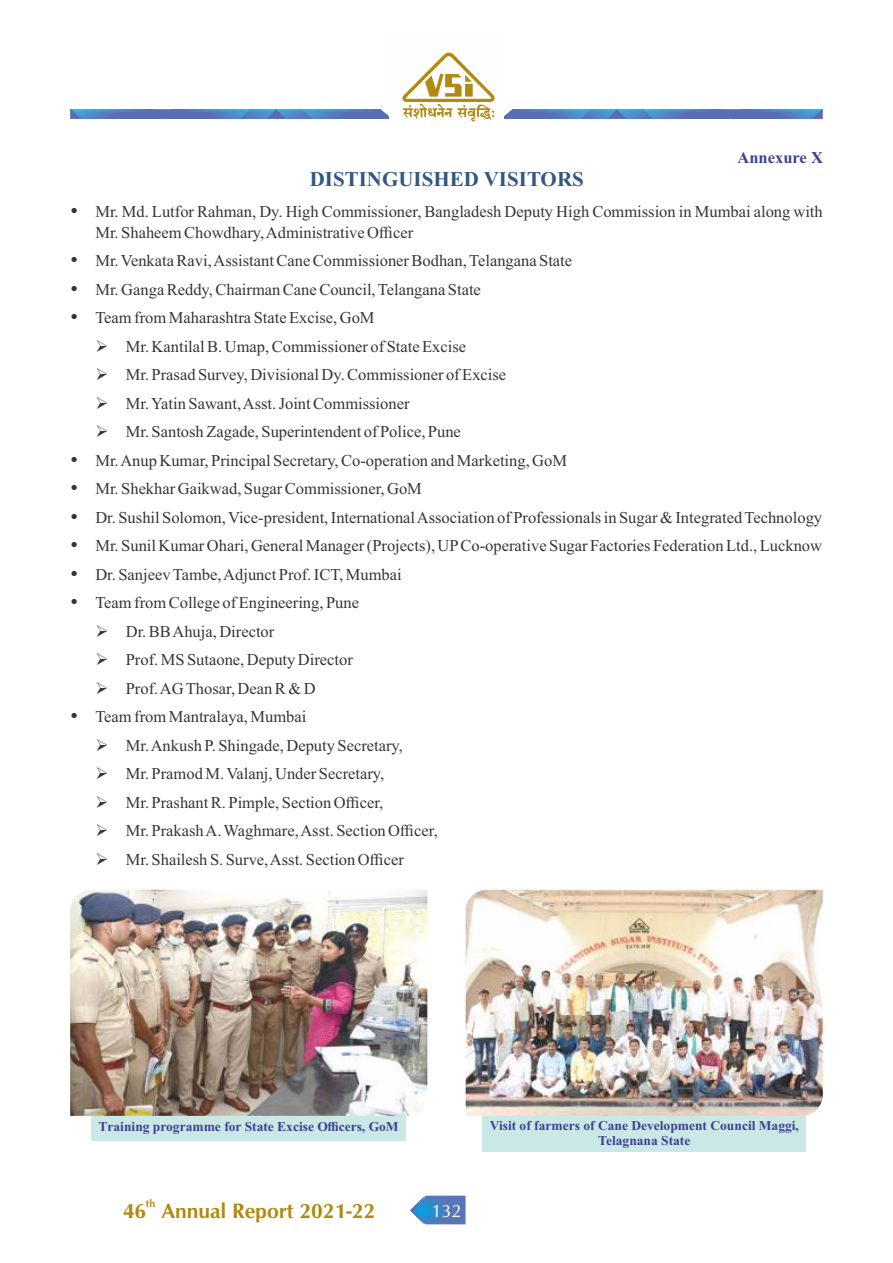
<style>
.page{position:relative;width:893px;height:1263px;background:#fff}
.page>*{position:absolute;margin:0;border:0;box-sizing:border-box;transform-origin:0 0}
.t1{font:700 21px "CG Omega";color:#b08a12}
.t2{font:700 21px "Times New Roman";color:#315782}
.t3{font:18px "Cg Omega";color:#fefefe}
.t4{font:16.5px/28.5px "Times New Roman";color:#373435}
.t5{font:700 16.5px "Times New Roman";color:#3e4095}
.t6{font:700 13.5px/15px "Times New Roman";color:#3e4095;text-align:center}
.t7{font:700 10.5px "CG Omega";color:#b08a12}
</style>
<div class="page">
<svg style="left:410px;top:1196px;width:55px;height:28px;background:#5c8fc8"></svg>
<svg style="left:504px;top:109px;width:319px;height:10px;background:#5281c0"></svg>
<svg style="left:70px;top:109px;width:319px;height:10px;background:#5281c0"></svg>
<svg style="left:402px;top:52px;width:93px;height:69px"></svg>
<div style="left:91px;top:1115px;width:315px;height:26px;background:#cae8e5"></div>
<div style="left:483px;top:1114px;width:323px;height:38px;background:#cae8e5"></div>
<img style="left:70px;top:890px;width:357px;height:226px">
<img style="left:466px;top:890px;width:357px;height:225px">
<p class="t2" style="left:310px;top:172px;width:276px">DISTINGUISHED VISITORS</p>
<p class="t5" style="left:737px;top:152px;width:87px">Annexure X</p>
<p class="t4" style="left:95px;top:202px;width:729px;line-height:21px">Mr. Md. Lutfor Rahman, Dy. High Commissioner, Bangladesh Deputy High Commission in Mumbai along with<br>Mr. Shaheem Chowdhary, Administrative Officer</p>
<p class="t4" style="left:95px;top:248px;width:478px">Mr. Venkata Ravi, Assistant Cane Commissioner Bodhan, Telangana State<br>Mr. Ganga Reddy, Chairman Cane Council, Telangana State<br>Team from Maharashtra State Excise, GoM</p>
<p class="t4" style="left:96px;top:333px;width:372px">➢ Mr. Kantilal B. Umap, Commissioner of State Excise</p>
<p class="t4" style="left:96px;top:362px;width:412px">➢ Mr. Prasad Survey, Divisional Dy. Commissioner of Excise</p>
<p class="t4" style="left:96px;top:390px;width:315px">➢ Mr. Yatin Sawant, Asst. Joint Commissioner</p>
<p class="t4" style="left:95px;top:419px;width:728px">➢ Mr. Santosh Zagade, Superintendent of Police, Pune<br>Mr. Anup Kumar, Principal Secretary, Co-operation and Marketing, GoM<br>Mr. Shekhar Gaikwad, Sugar Commissioner, GoM<br>Dr. Sushil Solomon, Vice-president, International Association of Professionals in Sugar &amp; Integrated Technology Mr. Sunil Kumar Ohari, General Manager (Projects), UPCo-operative Sugar Factories Federation Ltd., Lucknow Dr. Sanjeev Tambe, Adjunct Prof. ICT, Mumbai<br>Team from College of Engineering, Pune</p>
<p class="t4" style="left:96px;top:618px;width:180px">➢ Dr. BB Ahuja, Director</p>
<p class="t4" style="left:96px;top:647px;width:259px">➢ Prof. MS Sutaone, Deputy Director</p>
<p class="t4" style="left:95px;top:675px;width:222px">➢ Prof. AG Thosar, Dean R &amp; D<br>Team from Mantralaya, Mumbai</p>
<p class="t4" style="left:96px;top:732px;width:309px">➢ Mr. Ankush P. Shingade, Deputy Secretary,</p>
<p class="t4" style="left:96px;top:761px;width:290px">➢ Mr. Pramod M. Valanj, Under Secretary,</p>
<p class="t4" style="left:96px;top:789px;width:289px">➢ Mr. Prashant R. Pimple, Section Officer,</p>
<p class="t4" style="left:96px;top:818px;width:344px">➢ Mr. Prakash A. Waghmare, Asst. Section Officer,</p>
<p class="t4" style="left:96px;top:846px;width:310px">➢ Mr. Shailesh S. Surve, Asst. Section Officer</p>
<p class="t6" style="left:99px;top:1121px;width:302px">Training programme for State Excise Officers, GoM</p>
<p class="t6" style="left:490px;top:1119px;width:311px">Visit of farmers of Cane Development Council Maggi,<br>Telagnana State</p>
<p class="t7" style="left:146px;top:1199px;width:11px">th</p>
<p class="t1" style="left:123px;top:1202px;width:253px">46 Annual Report 2021-22</p>
<p class="t3" style="left:431px;top:1204px;width:32px">132</p>
</div>
